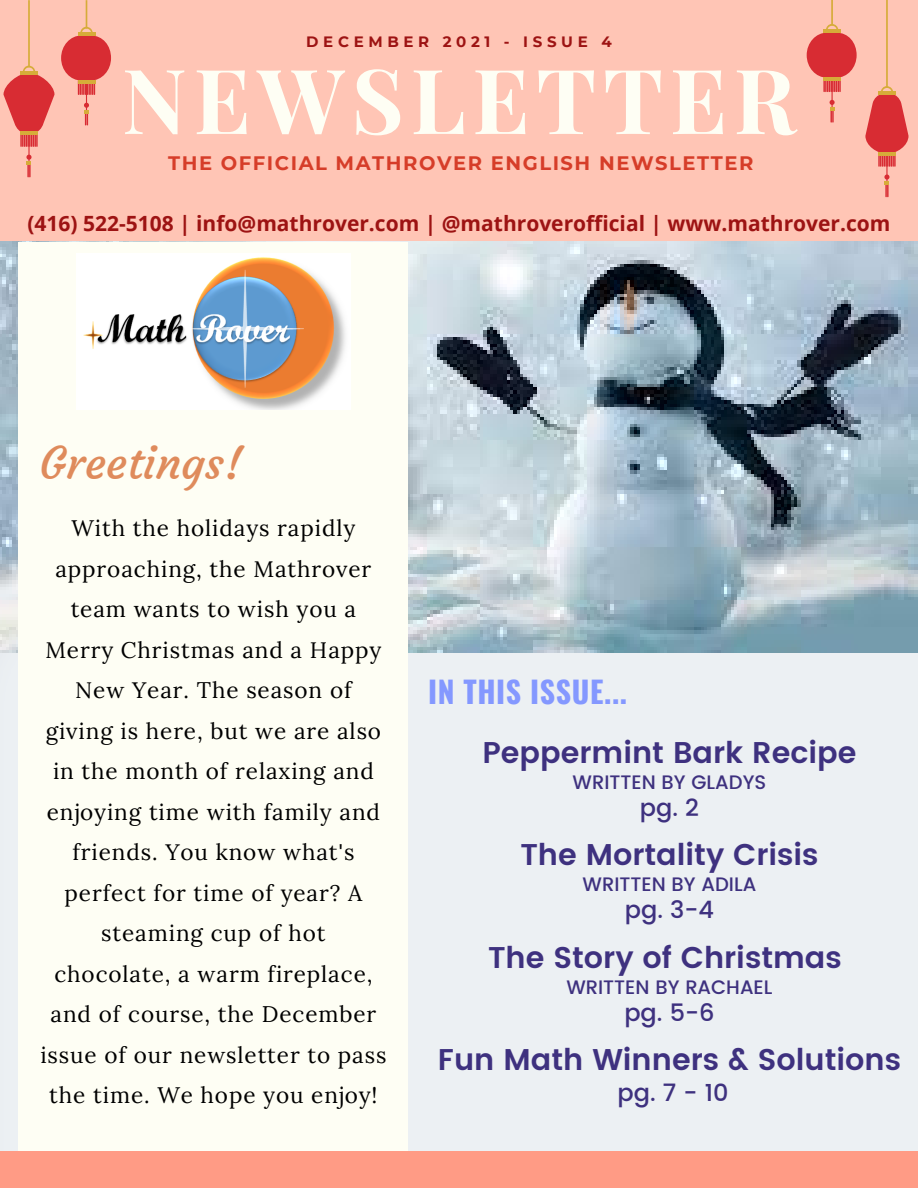
<style>
.page{position:relative;width:918px;height:1188px;background:#fff}
.page>*{position:absolute;margin:0;border:0;box-sizing:border-box;transform-origin:0 0}
.t1{font:700 90px "Playfair Display";letter-spacing:.075em;color:#fefef4}
.t2{font:45px "Courgette";color:#df8b5c}
.t3{font:600 30px "Poppins";color:#3e317f}
.t4{font:700 30px "Oswald";letter-spacing:.02em;color:#8498ff}
.t5{font:500 24px "Poppins";color:#3e317f}
.t6{font:22.5px/40.5px "Lora";letter-spacing:.04em;color:#000;text-align:center}
.t7{font:700 21px "Open Sans";color:#9d1313}
.t8{font:500 19.5px "Poppins";color:#3e317f}
.t9{font:700 19.5px "Montserrat";letter-spacing:.08em;color:#d63d29}
.t10{font:700 15px "Montserrat";letter-spacing:.31em;color:#9d1313}
</style>
<div class="page">
<div style="left:0;top:0;width:918px;height:272px;background:#ffc5b5"></div>
<div style="left:0;top:1151px;width:918px;height:37px;background:#ff9b85"></div>
<img style="left:0;top:242px;width:918px;height:909px">
<div style="left:19px;top:242px;width:389px;height:909px;background:#fefef4"></div>
<img style="left:76px;top:253px;width:275px;height:157px">
<svg style="left:865px;top:0;width:44px;height:197px"></svg>
<div style="left:807px;top:33px;width:50px;height:45px;background:#d82c33;border-radius:21px"></div>
<svg style="left:826px;top:0;width:12px;height:29px"></svg>
<hr style="left:823px;top:29px;width:18px;height:4px;background:#d6ac39">
<svg style="left:823px;top:77px;width:18px;height:46px"></svg>
<svg style="left:3px;top:0;width:52px;height:177px"></svg>
<div style="left:61px;top:35px;width:50px;height:46px;background:#d82c33;border-radius:21px"></div>
<svg style="left:80px;top:0;width:13px;height:32px"></svg>
<hr style="left:78px;top:32px;width:17px;height:4px;background:#d6ac39">
<svg style="left:78px;top:80px;width:17px;height:45px"></svg>
<p class="t10" style="left:306px;top:33px;width:307px">DECEMBER 2021 - ISSUE 4</p>
<p class="t1" style="left:122px;top:37px;width:676px">NEWSLETTER</p>
<p class="t9" style="left:168px;top:151px;width:587px">THE OFFICIAL MATHROVER ENGLISH NEWSLETTER</p>
<p class="t7" style="left:28px;top:208px;width:864px">(416) 522-5108 | info@mathrover.com | @mathroverofficial | www.mathrover.com</p>
<p class="t2" style="left:39px;top:435px;width:205px">Greetings!</p>
<p class="t6" style="left:40px;top:508px;width:348px">With the holidays rapidly approaching, the Mathrover team wants to wish you a<br>Merry Christmas and a Happy<br>New Year. The season of giving is here, but we are also in the month of relaxing and enjoying time with family and friends. You know what's perfect for time of year? A steaming cup of hot<br>chocolate, a warm fireplace, and of course, the December issue of our newsletter to pass the time. We hope you enjoy!</p>
<p class="t4" style="left:428px;top:668px;width:201px">IN THIS ISSUE...</p>
<p class="t3" style="left:482px;top:735px;width:375px">Peppermint Bark Recipe</p>
<p class="t8" style="left:573px;top:771px;width:195px">WRITTEN BY GLADYS</p>
<p class="t5" style="left:640px;top:794px;width:61px">pg. 2</p>
<p class="t3" style="left:520px;top:838px;width:300px">The Mortality Crisis</p>
<p class="t8" style="left:583px;top:873px;width:175px">WRITTEN BY ADILA</p>
<p class="t5" style="left:625px;top:896px;width:91px">pg. 3-4</p>
<p class="t3" style="left:488px;top:940px;width:355px">The Story of Christmas</p>
<p class="t8" style="left:566px;top:976px;width:208px">WRITTEN BY RACHAEL</p>
<p class="t5" style="left:624px;top:998px;width:92px">pg. 5-6</p>
<p class="t3" style="left:438px;top:1042px;width:465px">Fun Math Winners &amp; Solutions</p>
<p class="t5" style="left:618px;top:1078px;width:113px">pg. 7 - 10</p>
</div>
